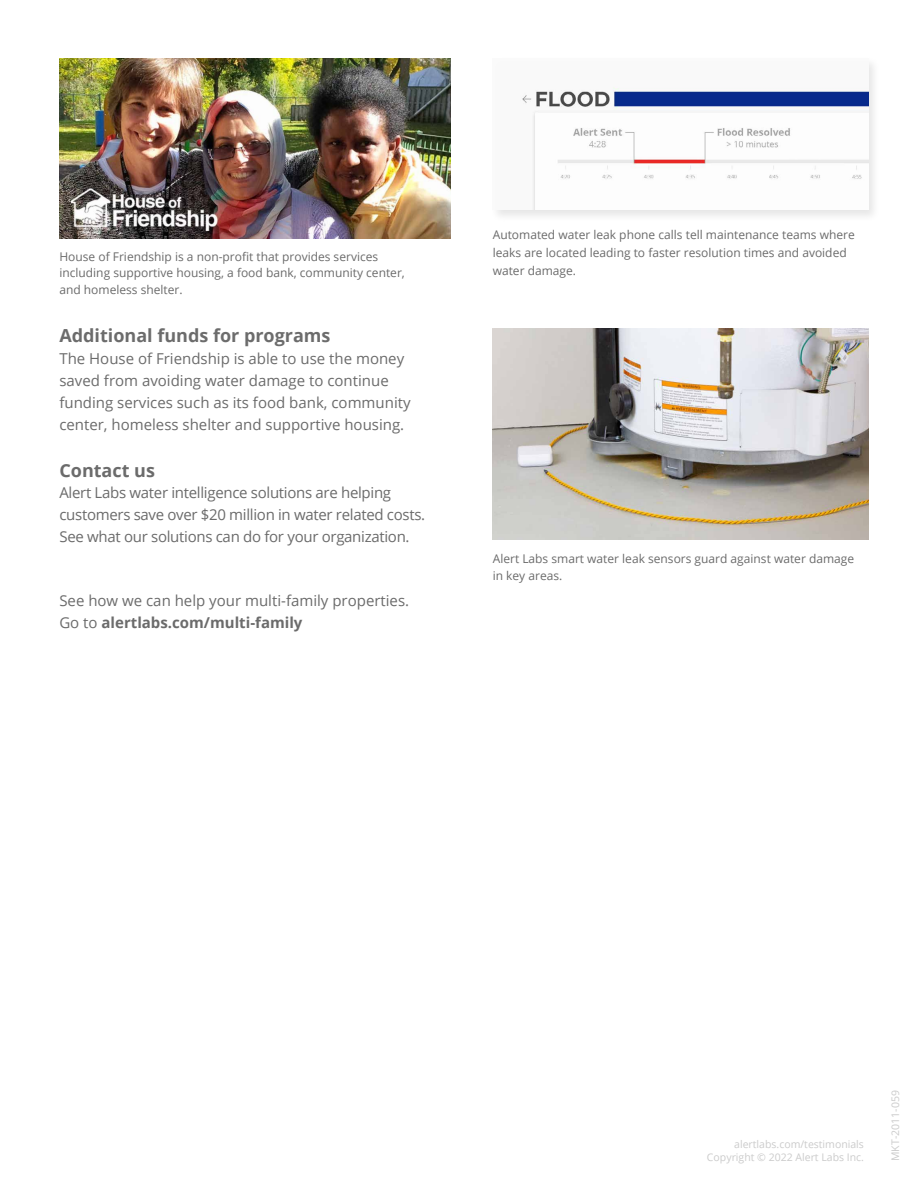
<style>
.page{position:relative;width:918px;height:1188px;background:#fff}
.page>*{position:absolute;margin:0;border:0;box-sizing:border-box;transform-origin:0 0}
.t1{font:700 18px "Open Sans";color:#6c6c6c}
.t2{font:700 18px "Open Sans";color:#6b6b6b}
.t3{font:15px/22px "Open Sans";color:#6b6b6b}
.t4{font:15px/21.8px "Open Sans";letter-spacing:-.02em;color:#6b6b6b}
.t5{font:12px/16.5px "Open Sans";color:#6b6b6b}
.t6{font:10.5px/13.5px "Open Sans";color:#cbcbcb;text-align:right}
.s1{font-weight:700}
</style>
<div class="page">
<img style="left:59px;top:59px;width:392px;height:179px">
<div style="left:490px;top:56px;width:391px;height:166px;background:#000;opacity:.1"></div>
<img style="left:493px;top:59px;width:375px;height:151px">
<img style="left:493px;top:328px;width:375px;height:211px">
<p class="t5" style="left:59px;top:248px;width:347px">House of Friendship is a non-profit that provides services including supportive housing, a food bank, community center, and homeless shelter.</p>
<h1 class="t1" style="left:59px;top:323px;width:273px">Additional funds for programs</h1>
<p class="t3" style="left:59px;top:347px;width:353px">The House of Friendship is able to use the money saved from avoiding water damage to continue funding services such as its food bank, community center, homeless shelter and supportive housing.</p>
<h1 class="t2" style="left:59px;top:457px;width:97px">Contact us</h1>
<p class="t4" style="left:59px;top:482px;width:367px">Alert Labs water intelligence solutions are helping customers save over $20 million in water related costs.<br>See what our solutions can do for your organization.</p>
<p class="t3" style="left:59px;top:590px;width:351px">See how we can help your multi-family properties.<br>Go to <span class="s1">alertlabs.com/multi-family</span></p>
<p class="t5" style="left:493px;top:226px;width:364px;line-height:18px">Automated water leak phone calls tell maintenance teams where leaks are located leading to faster resolution times and avoided water damage.</p>
<p class="t5" style="left:493px;top:550px;width:363px">Alert Labs smart water leak sensors guard against water damage in key areas.</p>
<p class="t6" style="left:707px;top:1137px;width:159px">alertlabs.com/testimonials<br>Copyright © 2022 Alert Labs Inc.</p>
<p class="t6" style="left:888px;top:1161px;width:72px;rotate:-90deg">MKT-2011-059</p>
</div>
